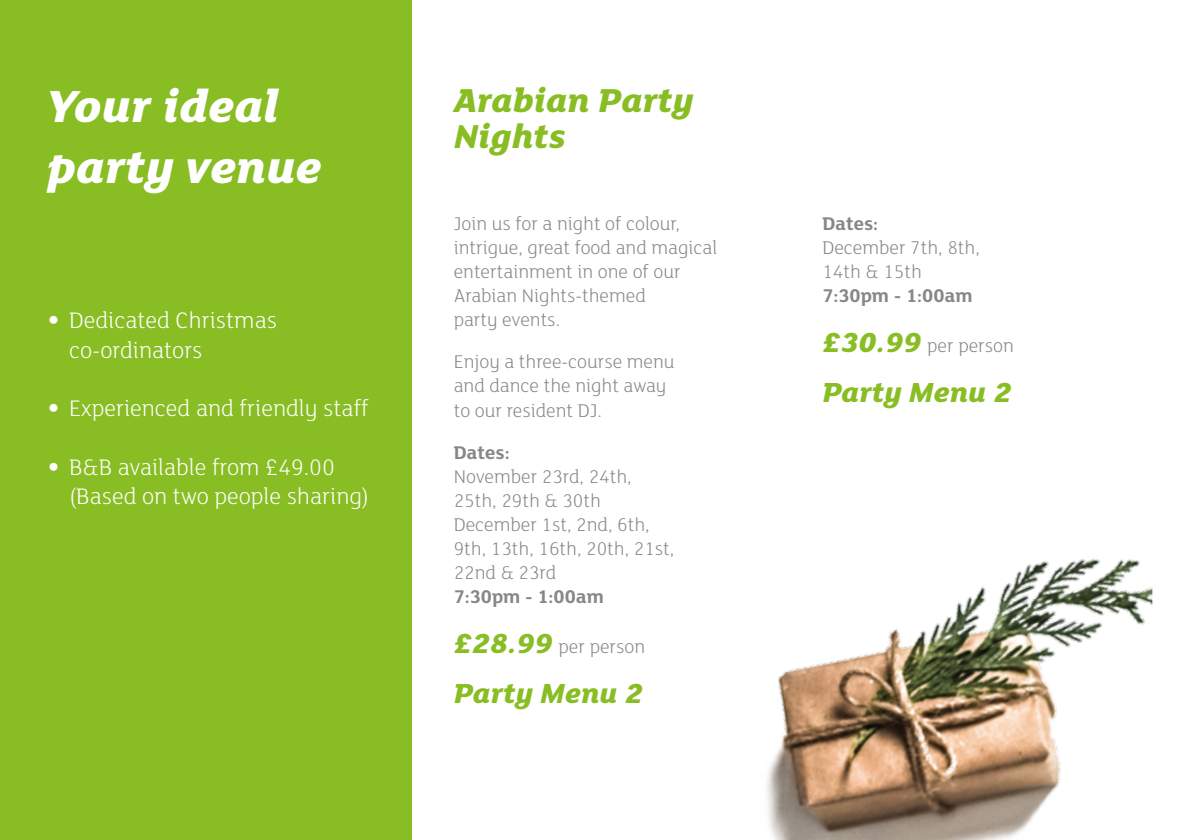
<style>
.page{position:relative;width:1191px;height:840px;background:#fff}
.page>*{position:absolute;margin:0;border:0;box-sizing:border-box;transform-origin:0 0}
.t1{font:italic 800 48.8px/61px "FS Lola";color:#fff}
.t2{font:italic 800 36px/36px "FS Lola";color:#89bd24}
.t3{font:italic 800 30px "FS Lola";color:#89bd24}
.t4{font:300 24.4px/29.2px "FS Lola";color:#fff}
.t5{font:300 20px/24px "FS Lola";color:#878787}
.t6{font:700 20px "FS Lola";color:#878787}
.s1{font-family:"DIN";font-weight:400}
.s2{font-weight:800;font-style:italic;font-size:30px;color:#89bd24}
</style>
<div class="page">
<img style="left:766px;top:558px;width:386px;height:281px">
<div style="left:0;top:0;width:411px;height:839px;background:#89bd24"></div>
<h1 class="t1" style="left:47px;top:73px;width:276px">Your ideal party venue</h1>
<p class="t4" style="left:69px;top:305px;width:209px;text-indent:-22px"><span class="s1">•</span> Dedicated Christmas co-ordinators</p>
<p class="t4" style="left:47px;top:392px;width:323px"><span class="s1">•</span> Experienced and friendly staff</p>
<p class="t4" style="left:69px;top:451px;width:302px;text-indent:-22px"><span class="s1">•</span> B&amp;B available from £49.00 (Based on two people sharing)</p>
<h2 class="t2" style="left:454px;top:80px;width:241px">Arabian Party<br>Nights</h2>
<p class="t5" style="left:454px;top:211px;width:265px">Join us for a night of colour, intrigue, great food and magical entertainment in one of our<br>Arabian Nights-themed<br>party events.</p>
<p class="t5" style="left:454px;top:349px;width:222px">Enjoy a three-course menu and dance the night away to our resident DJ.</p>
<p class="t6" style="left:454px;top:438px;width:57px">Dates:</p>
<p class="t5" style="left:454px;top:463px;width:222px">November 23rd, 24th,<br>25th, 29th &amp; 30th<br>December 1st, 2nd, 6th,<br>9th, 13th, 16th, 20th, 21st,<br>22nd &amp; 23rd</p>
<p class="t6" style="left:454px;top:582px;width:152px">7:30pm - 1:00am</p>
<p class="t5" style="left:454px;top:633px;width:193px"><span class="s2">£28.99</span> per person</p>
<h3 class="t3" style="left:454px;top:672px;width:190px">Party Menu 2</h3>
<p class="t6" style="left:822px;top:210px;width:57px">Dates:</p>
<p class="t5" style="left:822px;top:235px;width:159px">December 7th, 8th,<br>14th &amp; 15th</p>
<p class="t6" style="left:822px;top:282px;width:152px">7:30pm - 1:00am</p>
<p class="t5" style="left:822px;top:333px;width:193px"><span class="s2">£30.99</span> per person</p>
<h3 class="t3" style="left:822px;top:372px;width:190px">Party Menu 2</h3>
</div>
